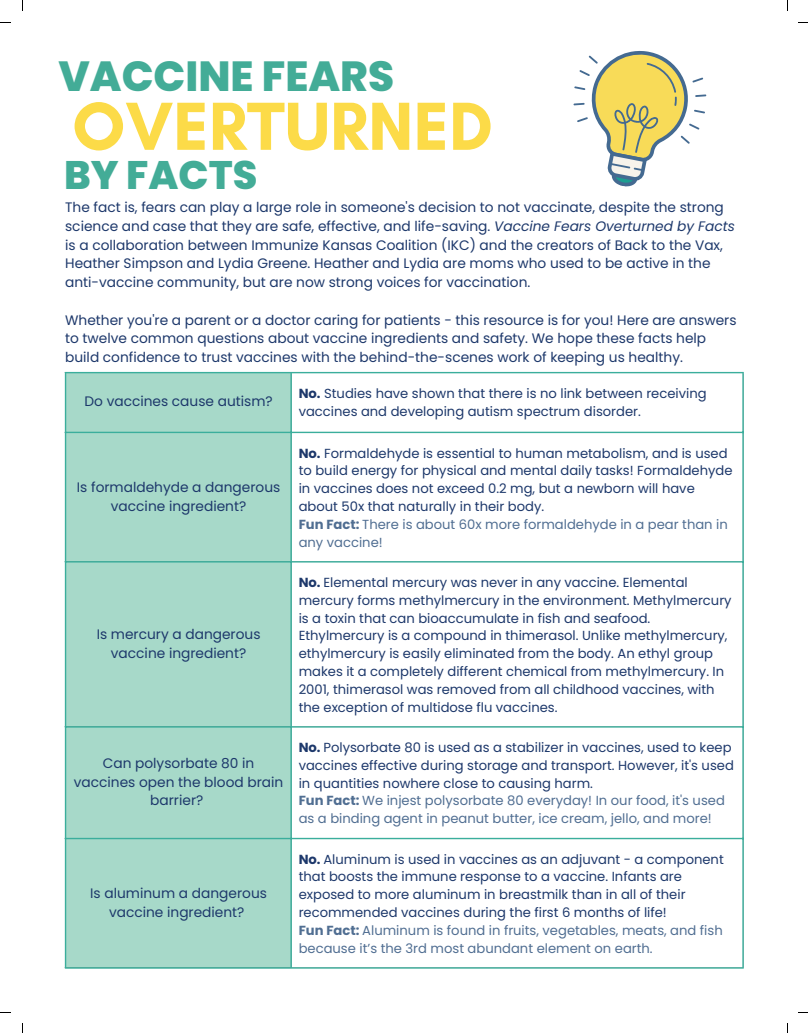
<style>
.page{position:relative;width:808px;height:1033px;background:#fff}
.page>*{position:absolute;margin:0;border:0;box-sizing:border-box;transform-origin:0 0}
.t1{font:700 69.25px "Glacial Indifference";color:#fcdb48}
.t2{font:800 42.12px "Poppins";color:#43ac97}
.t3{font:800 39.75px "Poppins";color:#43ac97}
.t4{font:13.75px/18.8px "Poppins";color:#1d386b;text-align:center}
.t5{font:13.12px/17.8px "Poppins";color:#1d386b}
.s1{font-style:italic}
.s2{font-weight:700}
.s3{font-weight:700;color:#506e92}
.s4{color:#506e92}
</style>
<div class="page">
<svg style="left:66px;top:373px;width:224px;height:594px;background:#a2d7c7"></svg>
<hr style="left:65px;top:373px;width:1px;height:594px;background:#3bae9c">
<hr style="left:290px;top:373px;width:2px;height:594px;background:#3bae9c">
<hr style="left:742px;top:373px;width:1px;height:594px;background:#3bae9c">
<hr style="left:65px;top:372px;width:678px;height:1px;background:#3bae9c">
<hr style="left:65px;top:432px;width:678px;height:1px;background:#3bae9c">
<hr style="left:65px;top:561px;width:678px;height:1px;background:#3bae9c">
<hr style="left:65px;top:726px;width:678px;height:1px;background:#3bae9c">
<hr style="left:65px;top:837px;width:678px;height:2px;background:#3bae9c">
<hr style="left:65px;top:967px;width:678px;height:1px;background:#3bae9c">
<svg style="left:573px;top:51px;width:133px;height:136px"></svg>
<h2 class="t2" style="left:58px;top:52px;width:337px">VACCINE FEARS</h2>
<h1 class="t1" style="left:72px;top:83px;width:422px">OVERTURNED</h1>
<h3 class="t3" style="left:64px;top:152px;width:195px">BY FACTS</h3>
<p class="t4" style="left:65px;top:198px;width:671px;text-align:left">The fact is, fears can play a large role in someone's decision to not vaccinate, despite the strong science and case that they are safe, effective, and life-saving. <span class="s1">Vaccine Fears Overturned by Facts </span>is a collaboration between Immunize Kansas Coalition (IKC) and the creators of Back to the Vax, Heather Simpson and Lydia Greene. Heather and Lydia are moms who used to be active in the anti-vaccine community, but are now strong voices for vaccination.</p>
<p class="t4" style="left:65px;top:310px;width:672px;text-align:left">Whether you're a parent or a doctor caring for patients - this resource is for you! Here are answers to twelve common questions about vaccine ingredients and safety. We hope these facts help build confidence to trust vaccines with the behind-the-scenes work of keeping us healthy.</p>
<p class="t4" style="left:84px;top:392px;width:190px">Do vaccines cause autism?</p>
<p class="t5" style="left:299px;top:384px;width:409px"><span class="s2">No.</span> Studies have shown that there is no link between receiving vaccines and developing autism spectrum disorder.</p>
<p class="t4" style="left:77px;top:478px;width:205px">Is formaldehyde a dangerous vaccine ingredient?</p>
<p class="t4" style="left:97px;top:625px;width:165px">Is mercury a dangerous vaccine ingredient?</p>
<p class="t4" style="left:74px;top:753px;width:211px">Can polysorbate 80 in vaccines open the blood brain barrier?</p>
<p class="t4" style="left:90px;top:884px;width:178px">Is aluminum a dangerous vaccine ingredient?</p>
<p class="t5" style="left:299px;top:444px;width:435px"><span class="s2">No.</span> Formaldehyde is essential to human metabolism, and is used to build energy for physical and mental daily tasks! Formaldehyde in vaccines does not exceed 0.2 mg, but a newborn will have about 50x that naturally in their body.<br><span class="s3">Fun Fact:</span> <span class="s4">There is about 60x more formaldehyde in a pear than in any vaccine!</span></p>
<p class="t5" style="left:299px;top:573px;width:434px"><span class="s2">No.</span> Elemental mercury was never in any vaccine. Elemental mercury forms methylmercury in the environment. Methylmercury is a toxin that can bioaccumulate in fish and seafood.<br>Ethylmercury is a compound in thimerasol. Unlike methylmercury, ethylmercury is easily eliminated from the body. An ethyl group makes it a completely different chemical from methylmercury. In 2001, thimerasol was removed from all childhood vaccines, with the exception of multidose flu vaccines.</p>
<p class="t5" style="left:299px;top:738px;width:436px"><span class="s2">No.</span> Polysorbate 80 is used as a stabilizer in vaccines, used to keep vaccines effective during storage and transport. However, it's used in quantities nowhere close to causing harm.<br><span class="s3">Fun Fact:</span> <span class="s4">We injest polysorbate 80 everyday! In our food, it's used as a binding agent in peanut butter, ice cream, jello, and more!</span></p>
<p class="t5" style="left:299px;top:850px;width:426px"><span class="s2">No.</span> Aluminum is used in vaccines as an adjuvant - a component that boosts the immune response to a vaccine. Infants are exposed to more aluminum in breastmilk than in all of their recommended vaccines during the first 6 months of life!<br><span class="s3">Fun Fact:</span> <span class="s4">Aluminum is found in fruits, vegetables, meats, and fish because it’s the 3rd most abundant element on earth.</span></p>
</div>
